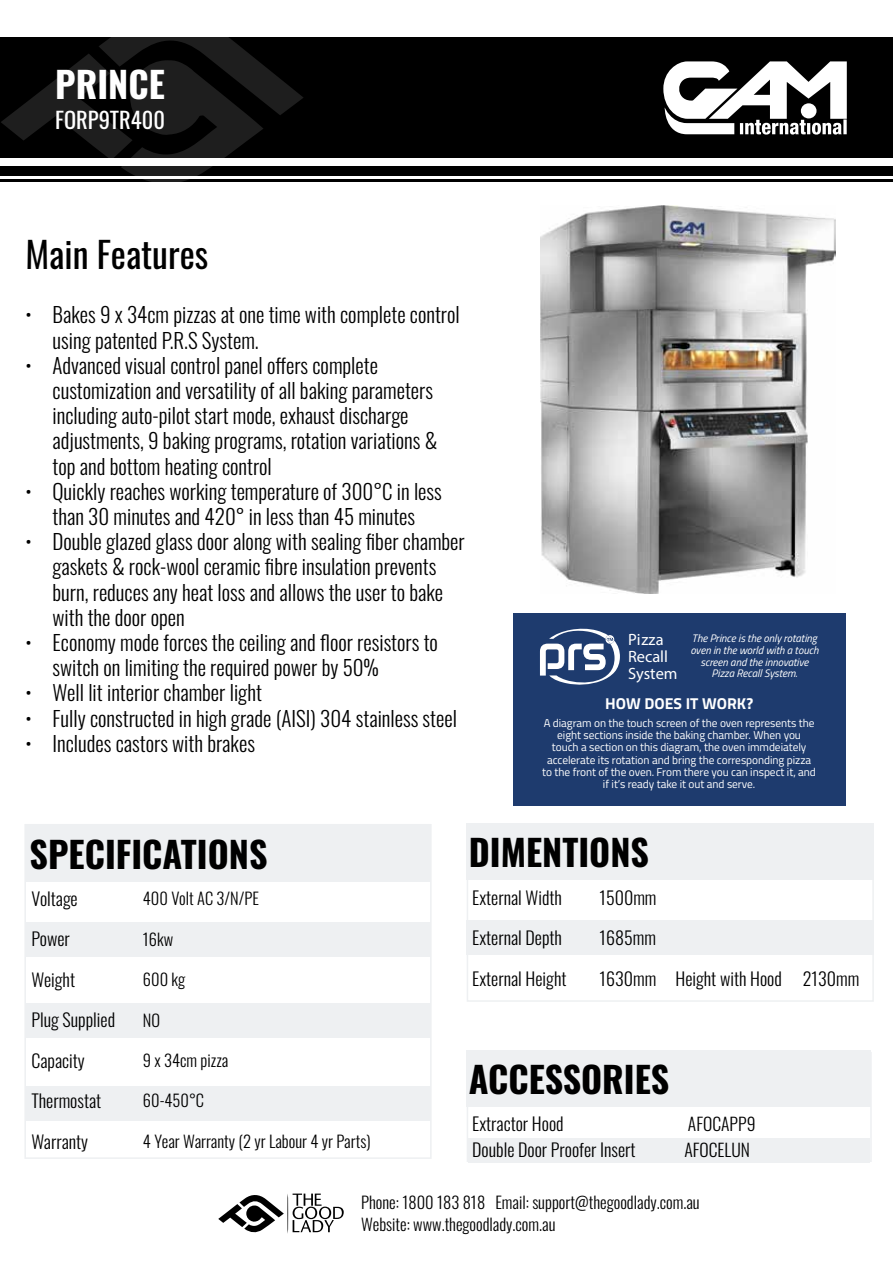
<style>
.page{position:relative;width:893px;height:1263px;background:#fff}
.page>*{position:absolute;margin:0;border:0;box-sizing:border-box;transform-origin:0 0}
.t1{font:700 36px "Oswald";color:#000}
.t2{font:36px "Oswald";color:#000}
.t3{font:700 36px "Oswald";color:#fff}
.t4{font:22.5px "Oswald";color:#fff}
.t5{font:300 21px/25.2px "Oswald";color:#000}
.t6{font:300 18px/25.5px "Oswald";color:#000}
.t7{font:300 17.55px/25.5px "Oswald";color:#000}
.t8{font:300 16.5px/22.5px "Oswald";color:#000}
.t9{font:16.35px/16.8px "Myriad Pro";color:#fff}
.t10{font:700 15.75px "Titillium Web";letter-spacing:.005em;color:#fff}
.t11{font:11.4px/12.3px "Titillium Web";letter-spacing:-.005em;color:#fff;text-align:center}
.t12{font:italic 10.95px/11.7px "Titillium Web";letter-spacing:-.005em;color:#fff;text-align:center}
</style>
<div class="page">
<div style="left:0;top:37px;width:893px;height:120px;background:#000"></div>
<div style="left:0;top:167px;width:893px;height:9px;background:#000"></div>
<hr style="left:0;top:180px;width:893px;height:2px;background:#000">
<svg style="left:218px;top:1193px;width:126px;height:41px"></svg>
<div style="left:26px;top:825px;width:405px;height:56px;background:#eef0f2"></div>
<div style="left:467px;top:824px;width:407px;height:56px;background:#eef0f2"></div>
<div style="left:26px;top:923px;width:405px;height:34px;background:#eef0f2"></div>
<div style="left:24px;top:824px;width:408px;height:335px;border:2px solid #eef0f2"></div>
<div style="left:467px;top:825px;width:407px;height:177px;border:2px solid #eef0f2"></div>
<div style="left:26px;top:1004px;width:405px;height:34px;background:#eef0f2"></div>
<div style="left:26px;top:1086px;width:405px;height:34px;background:#eef0f2"></div>
<div style="left:467px;top:920px;width:407px;height:34px;background:#eef0f2"></div>
<svg style="left:1px;top:37px;width:303px;height:145px"></svg>
<svg style="left:663px;top:61px;width:184px;height:74px"></svg>
<img style="left:541px;top:206px;width:295px;height:387px">
<div style="left:468px;top:1138px;width:402px;height:25px;background:#eef0f2"></div>
<div style="left:467px;top:1050px;width:404px;height:57px;background:#eef0f2"></div>
<div style="left:513px;top:613px;width:332px;height:192px;background:#1e3b6e"></div>
<svg style="left:540px;top:628px;width:80px;height:57px"></svg>
<h1 class="t3" style="left:55px;top:66px;width:111px">PRINCE</h1>
<p class="t4" style="left:55px;top:100px;width:111px">FORP9TR400</p>
<h1 class="t2" style="left:26px;top:223px;width:184px">Main Features</h1>
<p class="t5" style="left:53px;top:300px;width:409px;text-indent:-27px">• Bakes 9 x 34cm pizzas at one time with complete control using patented P.R.S System.</p>
<p class="t5" style="left:53px;top:350px;width:386px;text-indent:-27px">• Advanced visual control panel offers complete customization and versatility of all baking parameters including auto-pilot start mode, exhaust discharge adjustments, 9 baking programs, rotation variations &amp; top and bottom heating control</p>
<p class="t5" style="left:26px;top:476px;width:418px;text-align:center">• Quickly reaches working temperature of 300°C in less than 30 minutes and 420° in less than 45 minutes</p>
<p class="t5" style="left:53px;top:527px;width:414px;text-indent:-27px">• Double glazed glass door along with sealing fiber chamber gaskets &amp; rock-wool ceramic fibre insulation prevents burn, reduces any heat loss and allows the user to bake with the door open</p>
<p class="t5" style="left:53px;top:627px;width:387px;text-indent:-27px">• Economy mode forces the ceiling and floor resistors to switch on limiting the required power by 50%</p>
<p class="t5" style="left:26px;top:678px;width:238px">• Well lit interior chamber light</p>
<p class="t5" style="left:26px;top:703px;width:433px">• Fully constructed in high grade (AISI) 304 stainless steel</p>
<p class="t5" style="left:26px;top:728px;width:231px">• Includes castors with brakes</p>
<p class="t9" style="left:628px;top:631px;width:51px">Pizza<br>Recall<br>System</p>
<p class="t12" style="left:690px;top:632px;width:130px">The Prince is the only rotating oven in the world with a touch screen and the innovative<br>Pizza Recall System.</p>
<p class="t10" style="left:605px;top:692px;width:150px">HOW DOES IT WORK?</p>
<p class="t11" style="left:542px;top:716px;width:275px">A diagram on the touch screen of the oven represents the eight sections inside the baking chamber. When you<br>touch a section on this diagram, the oven immdeiately accelerate its rotation and bring the corresponding pizza to the front of the oven. From there you can inspect it, and if it’s ready take it out and serve.</p>
<h1 class="t1" style="left:30px;top:835px;width:239px">SPECIFICATIONS</h1>
<h1 class="t1" style="left:469px;top:834px;width:182px">DIMENTIONS</h1>
<p class="t6" style="left:31px;top:883px;width:48px">Voltage</p>
<p class="t6" style="left:31px;top:924px;width:40px">Power</p>
<p class="t6" style="left:31px;top:964px;width:45px">Weight</p>
<p class="t6" style="left:31px;top:1005px;width:85px">Plug Supplied</p>
<p class="t6" style="left:31px;top:1045px;width:55px">Capacity</p>
<p class="t6" style="left:31px;top:1086px;width:71px">Thermostat</p>
<p class="t6" style="left:31px;top:1126px;width:58px">Warranty</p>
<p class="t8" style="left:143px;top:885px;width:118px">400 Volt AC 3/N/PE</p>
<p class="t8" style="left:143px;top:926px;width:32px">16kw</p>
<p class="t8" style="left:143px;top:966px;width:44px">600 kg</p>
<p class="t8" style="left:143px;top:1007px;width:19px">NO</p>
<p class="t8" style="left:143px;top:1047px;width:87px">9 x 34cm pizza</p>
<p class="t8" style="left:143px;top:1087px;width:63px">60-450°C</p>
<p class="t8" style="left:143px;top:1128px;width:229px">4 Year Warranty (2 yr Labour 4 yr Parts)</p>
<p class="t6" style="left:472px;top:883px;width:91px">External Width</p>
<p class="t6" style="left:472px;top:923px;width:91px">External Depth</p>
<p class="t6" style="left:472px;top:964px;width:96px">External Height</p>
<p class="t6" style="left:600px;top:883px;width:58px">1500mm</p>
<p class="t6" style="left:600px;top:923px;width:58px">1685mm</p>
<p class="t6" style="left:600px;top:964px;width:58px">1630mm</p>
<p class="t6" style="left:675px;top:964px;width:185px">Height with Hood 2130mm</p>
<h1 class="t1" style="left:469px;top:1060px;width:202px">ACCESSORIES</h1>
<p class="t6" style="left:472px;top:1109px;width:165px">Extractor Hood<br>Double Door Proofer Insert</p>
<p class="t7" style="left:684px;top:1109px;width:73px">AFOCAPP9<br>AFOCELUN</p>
<p class="t8" style="left:361px;top:1189px;width:340px">Phone: 1800 183 818 Email: support@thegoodlady.com.au<br>Website: www.thegoodlady.com.au</p>
</div>
